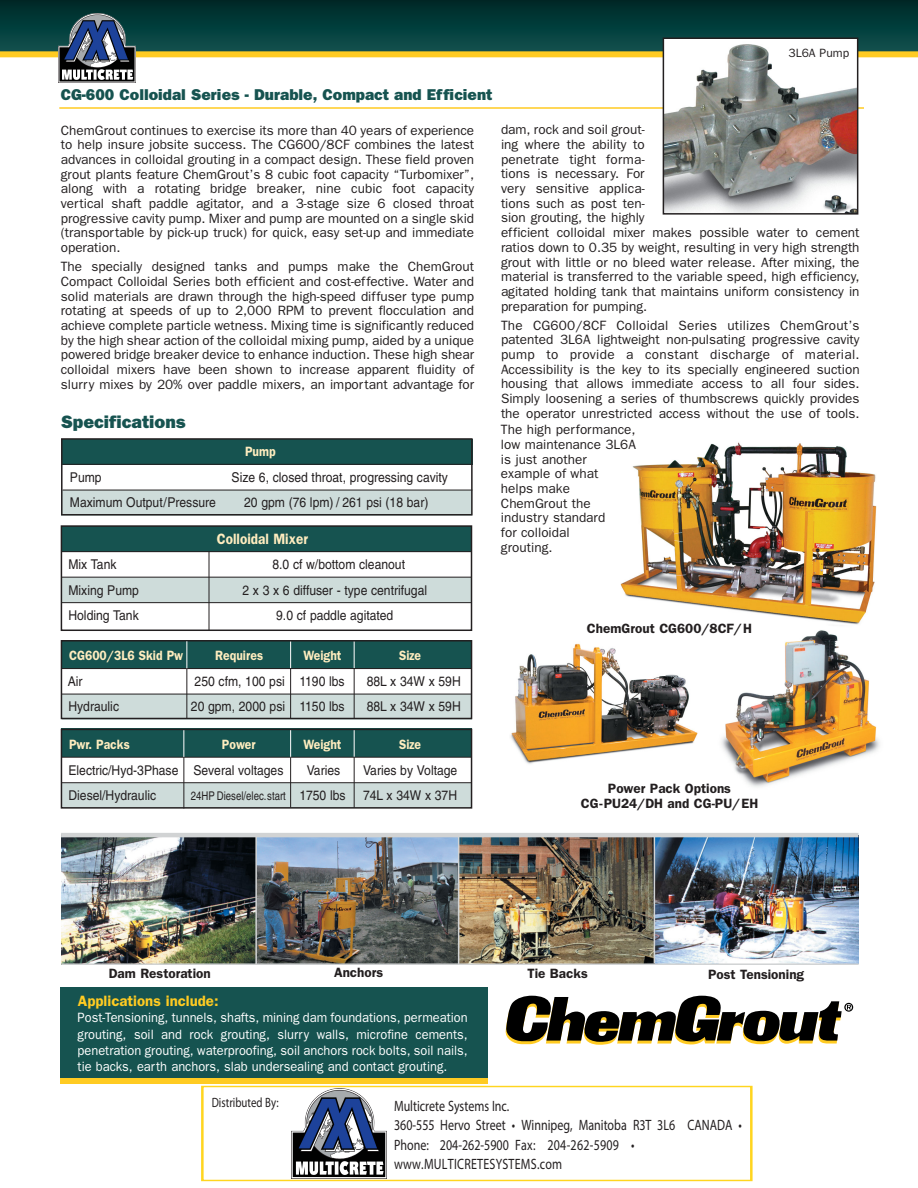
<style>
.page{position:relative;width:918px;height:1188px;background:#fff}
.page>*{position:absolute;margin:0;border:0;box-sizing:border-box;transform-origin:0 0}
.t1{font:800 18px "Franklin Gothic";color:#165350}
.t2{font:800 15.75px "Franklin Gothic";color:#165350}
.t3{font:15px/19.5px "Myriad Pro";color:#231f20;scale:.8 1}
.t4{font:600 15px "Franklin Gothic";color:#ffcb22}
.t5{font:600 15px "Franklin Gothic";color:#ffedbf;scale:.9 1}
.t6{font:13.5px/14.7px "Franklin Gothic";color:#231f20;text-align:justify}
.t7{font:13.5px "Helvetica";color:#231f20;scale:.9 1}
.t8{font:13.5px/16.2px "Franklin Gothic";color:#fff;text-align:justify;scale:.95 1}
.t9{font:600 13.5px/15px "Franklin Gothic";color:#231f20;text-align:center}
.t10{font:600 13.5px "Franklin Gothic";color:#ffedbf;scale:.9 1}
.t11{font:13.5px "Myriad Pro";color:#231f20;scale:.8 1}
.t12{font:12px "Helvetica";color:#231f20;scale:.8 1}
.t13{font:12px "Franklin Gothic";color:#231f20}
.s1{font-size:13.5px}
</style>
<div class="page">
<img style="left:620px;top:442px;width:257px;height:183px">
<img style="left:721px;top:630px;width:159px;height:157px">
<img style="left:655px;top:837px;width:203px;height:126px">
<img style="left:459px;top:837px;width:195px;height:126px">
<img style="left:257px;top:837px;width:201px;height:126px">
<img style="left:62px;top:837px;width:193px;height:126px">
<div style="left:0;top:0;width:918px;height:54px;background:linear-gradient(to bottom,#002927,#10524f)"></div>
<div style="left:0;top:51px;width:918px;height:6px;background:#ffcb22"></div>
<svg style="left:505px;top:996px;width:348px;height:49px"></svg>
<hr style="left:59px;top:107px;width:805px;height:2px;background:#ffcb22">
<div style="left:60px;top:1075px;width:427px;height:8px;background:#ffcb22"></div>
<hr style="left:255px;top:837px;width:2px;height:127px;background:#d1d3d4">
<hr style="left:61px;top:963px;width:798px;height:2px;background:#d1d3d4">
<hr style="left:458px;top:835px;width:1px;height:129px;background:#d1d3d4">
<hr style="left:654px;top:836px;width:1px;height:127px;background:#d1d3d4">
<hr style="left:61px;top:833px;width:797px;height:4px;background:#d1d3d4">
<div style="left:61px;top:987px;width:427px;height:91px;background:#165350"></div>
<div style="left:62px;top:694px;width:409px;height:25px;background:#cedcda"></div>
<div style="left:61px;top:640px;width:411px;height:28px;background:#165350"></div>
<div style="left:61px;top:490px;width:410px;height:26px;background:#cedcda"></div>
<div style="left:61px;top:439px;width:411px;height:26px;background:#165350"></div>
<hr style="left:186px;top:669px;width:1px;height:50px;background:#231f20">
<hr style="left:290px;top:669px;width:1px;height:49px;background:#231f20">
<hr style="left:354px;top:669px;width:1px;height:50px;background:#231f20">
<svg style="left:290px;top:643px;width:1px;height:25px"></svg>
<svg style="left:354px;top:643px;width:1px;height:25px"></svg>
<div style="left:61px;top:577px;width:411px;height:25px;background:#cedcda"></div>
<div style="left:61px;top:526px;width:410px;height:26px;background:#165350"></div>
<hr style="left:61px;top:551px;width:411px;height:1px;background:#231f20">
<hr style="left:61px;top:577px;width:411px;height:1px;background:#231f20">
<hr style="left:61px;top:602px;width:411px;height:1px;background:#231f20">
<hr style="left:209px;top:552px;width:1px;height:79px;background:#231f20">
<div style="left:61px;top:525px;width:411px;height:106px;border:2px solid #231f20"></div>
<div style="left:62px;top:783px;width:409px;height:25px;background:#cedcda"></div>
<div style="left:61px;top:729px;width:411px;height:28px;background:#165350"></div>
<hr style="left:61px;top:757px;width:411px;height:1px;background:#231f20">
<hr style="left:61px;top:782px;width:411px;height:1px;background:#231f20">
<hr style="left:183px;top:757px;width:1px;height:51px;background:#231f20">
<hr style="left:290px;top:758px;width:1px;height:50px;background:#231f20">
<hr style="left:354px;top:757px;width:1px;height:51px;background:#231f20">
<svg style="left:183px;top:732px;width:1px;height:25px"></svg>
<svg style="left:290px;top:732px;width:1px;height:25px"></svg>
<svg style="left:354px;top:732px;width:1px;height:25px"></svg>
<div style="left:61px;top:729px;width:411px;height:80px;border:2px solid #231f20"></div>
<div style="left:61px;top:640px;width:411px;height:79px;border:2px solid #231f20"></div>
<div style="left:61px;top:438px;width:412px;height:78px;border:2px solid #231f20"></div>
<img style="left:666px;top:41px;width:189px;height:171px">
<div style="left:663px;top:38px;width:195px;height:177px;border:2px solid #231f20"></div>
<img style="left:510px;top:643px;width:188px;height:121px">
<hr style="left:61px;top:668px;width:410px;height:1px;background:#231f20">
<hr style="left:61px;top:694px;width:410px;height:1px;background:#231f20">
<svg style="left:186px;top:641px;width:1px;height:27px"></svg>
<hr style="left:63px;top:464px;width:409px;height:1px;background:#231f20">
<hr style="left:63px;top:490px;width:409px;height:1px;background:#231f20">
<img style="left:59px;top:14px;width:77px;height:68px">
<div style="left:201px;top:1086px;width:551px;height:95px;border:2px solid #ffd51f"></div>
<img style="left:292px;top:1089px;width:94px;height:90px">
<p class="t13" style="left:789px;top:49px;width:62px">3L6A Pump</p>
<p class="t2" style="left:61px;top:89px;width:433px">CG-600 Colloidal Series - Durable, Compact and Efficient</p>
<p class="t6" style="left:61px;top:124px;width:415px">ChemGrout continues to exercise its more than 40 years of experience to help insure jobsite success. The CG600/8CF combines the latest advances in colloidal grouting in a compact design. These field proven grout plants feature ChemGrout’s 8 cubic foot capacity “Turbomixer”, along with a rotating bridge breaker, nine cubic foot capacity vertical shaft paddle agitator, and a 3-stage size 6 closed throat progressive cavity pump. Mixer and pump are mounted on a single skid (transportable by pick-up truck) for quick, easy set-up and immediate operation.</p>
<p class="t6" style="left:61px;top:260px;width:415px">The specially designed tanks and pumps make the ChemGrout Compact Colloidal Series both efficient and cost-effective. Water and solid materials are drawn through the high-speed diffuser type pump rotating at speeds of up to 2,000 RPM to prevent flocculation and achieve complete particle wetness. Mixing time is significantly reduced by the high shear action of the colloidal mixing pump, aided by a unique powered bridge breaker device to enhance induction. These high shear colloidal mixers have been shown to increase apparent fluidity of slurry mixes by 20% over paddle mixers, an important advantage for</p>
<h1 class="t1" style="left:61px;top:416px;width:126px">Specifications</h1>
<p class="t10" style="left:245px;top:447px;width:36px">Pump</p>
<p class="t7" style="left:70px;top:472px;width:37px">Pump</p>
<p class="t7" style="left:232px;top:472px;width:242px">Size 6, closed throat, progressing cavity</p>
<p class="t7" style="left:70px;top:498px;width:164px">Maximum Output/Pressure</p>
<p class="t7" style="left:244px;top:498px;width:206px">20 gpm (76 lpm) / 261 psi (18 bar)</p>
<p class="t5" style="left:217px;top:533px;width:103px">Colloidal Mixer</p>
<p class="t7" style="left:68px;top:559px;width:55px">Mix Tank</p>
<p class="t7" style="left:272px;top:559px;width:149px">8.0 cf w/bottom cleanout</p>
<p class="t7" style="left:68px;top:585px;width:80px">Mixing Pump</p>
<p class="t7" style="left:242px;top:585px;width:207px">2 x 3 x 6 diffuser - type centrifugal</p>
<p class="t7" style="left:68px;top:610px;width:80px">Holding Tank</p>
<p class="t7" style="left:276px;top:610px;width:132px">9.0 cf paddle agitated</p>
<p class="t10" style="left:69px;top:651px;width:128px">CG600/3L6 Skid Pw</p>
<p class="t10" style="left:215px;top:651px;width:55px">Requires</p>
<p class="t10" style="left:303px;top:651px;width:44px">Weight</p>
<p class="t10" style="left:399px;top:651px;width:26px">Size</p>
<p class="t7" style="left:68px;top:676px;width:18px">Air</p>
<p class="t7" style="left:195px;top:676px;width:168px">250 cfm, 100 psi 1190 lbs</p>
<p class="t7" style="left:367px;top:676px;width:106px">88L x 34W x 59H</p>
<p class="t7" style="left:68px;top:702px;width:58px">Hydraulic</p>
<p class="t7" style="left:191px;top:702px;width:172px">20 gpm, 2000 psi 1150 lbs</p>
<p class="t7" style="left:367px;top:702px;width:106px">88L x 34W x 59H</p>
<p class="t6" style="left:501px;top:123px;width:360px;text-align:left">dam, rock and soil grout-<br>ing where the ability to<br>penetrate tight forma-<br>tions is necessary. For<br>very sensitive applica-<br>tions such as post ten-<br>sion grouting, the highly<br>efficient colloidal mixer makes possible water to cement ratios down to 0.35 by weight, resulting in very high strength grout with little or no bleed water release. After mixing, the material is transferred to the variable speed, high efficiency, agitated holding tank that maintains uniform consistency in preparation for pumping.</p>
<p class="t6" style="left:501px;top:319px;width:360px">The CG600/8CF Colloidal Series utilizes ChemGrout’s patented 3L6A lightweight non-pulsating progressive cavity pump to provide a constant discharge of material.<br>Accessibility is the key to its specially engineered suction housing that allows immediate access to all four sides.<br>Simply loosening a series of thumbscrews quickly provides the operator unrestricted access without the use of tools.</p>
<p class="t6" style="left:501px;top:423px;width:136px;text-align:left">The high performance, low maintenance 3L6A is just another example of what<br>helps make<br>ChemGrout the industry standard<br>for colloidal<br>grouting.</p>
<p class="t9" style="left:587px;top:622px;width:167px">ChemGrout CG600/8CF/H</p>
<p class="t10" style="left:69px;top:740px;width:69px">Pwr. Packs</p>
<p class="t10" style="left:222px;top:740px;width:39px">Power</p>
<p class="t10" style="left:303px;top:740px;width:44px">Weight</p>
<p class="t10" style="left:399px;top:740px;width:26px">Size</p>
<p class="t7" style="left:68px;top:765px;width:240px">Electric/Hyd-3Phase Several voltages</p>
<p class="t7" style="left:307px;top:765px;width:39px">Varies</p>
<p class="t7" style="left:363px;top:765px;width:106px">Varies by Voltage</p>
<p class="t7" style="left:68px;top:790px;width:99px">Diesel/Hydraulic</p>
<p class="t12" style="left:191px;top:791px;width:195px">24HP Diesel/elec.start <span class="s1">1750 lbs</span></p>
<p class="t7" style="left:363px;top:790px;width:106px">74L x 34W x 37H</p>
<p class="t9" style="left:581px;top:782px;width:179px">Power Pack Options<br>CG-PU24/DH and CG-PU/EH</p>
<p class="t9" style="left:109px;top:967px;width:104px">Dam Restoration</p>
<p class="t9" style="left:334px;top:966px;width:51px">Anchors</p>
<p class="t9" style="left:708px;top:968px;width:98px">Post Tensioning</p>
<p class="t8" style="left:78px;top:1011px;width:412px">Post-Tensioning, tunnels, shafts, mining dam foundations, permeation grouting, soil and rock grouting, slurry walls, microfine cements, penetration grouting, waterproofing, soil anchors rock bolts, soil nails, tie backs, earth anchors, slab undersealing and contact grouting.</p>
<p class="t9" style="left:527px;top:967px;width:62px">Tie Backs</p>
<p class="t4" style="left:78px;top:995px;width:142px">Applications include:</p>
<p class="t11" style="left:212px;top:1097px;width:85px">Distributed By:</p>
<p class="t3" style="left:394px;top:1096px;width:436px">Multicrete Systems Inc.<br>360-555 Hervo Street • Winnipeg, Manitoba R3T 3L6 CANADA • Phone: 204-262-5900 Fax: 204-262-5909 • www.MULTICRETESYSTEMS.com</p>
</div>
